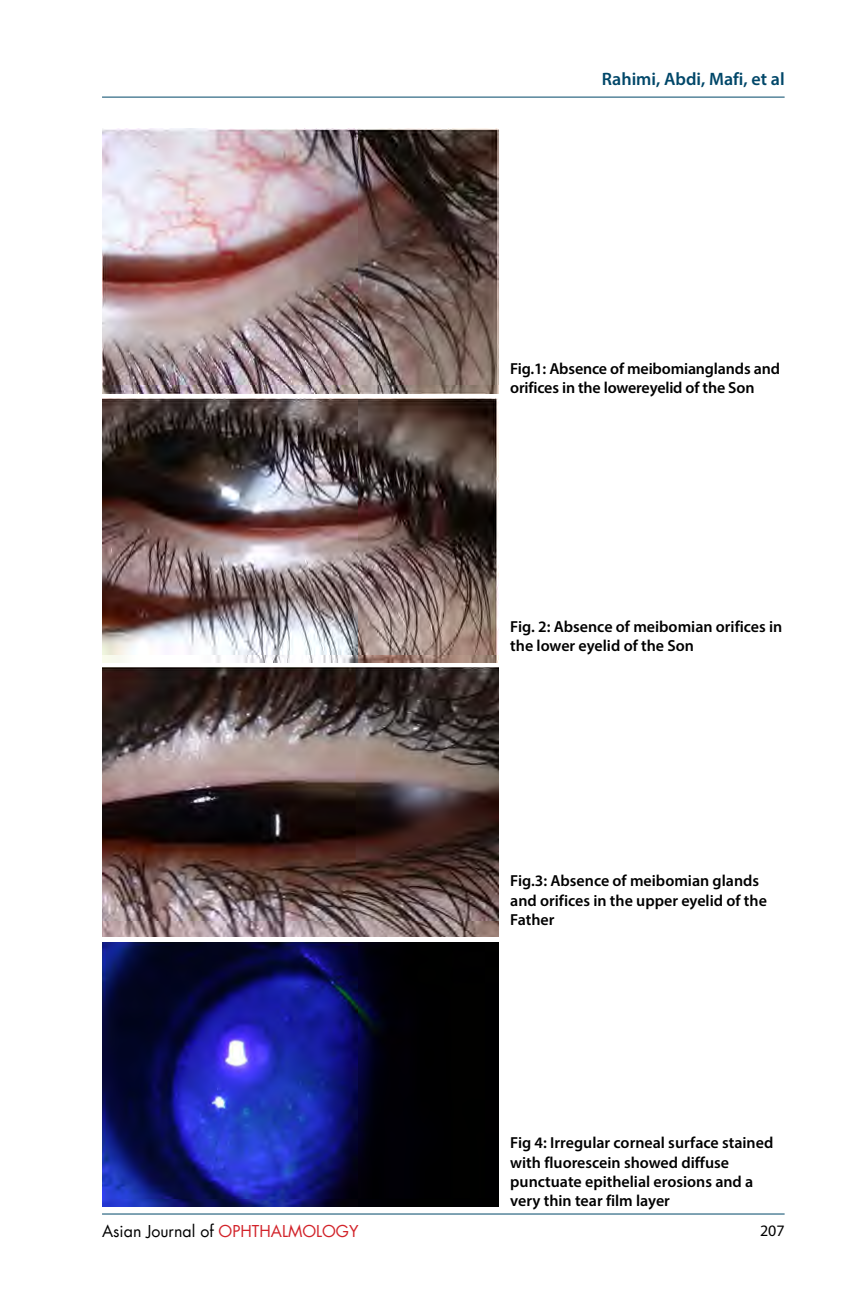
<style>
.page{position:relative;width:864px;height:1296px;background:#fff}
.page>*{position:absolute;margin:0;border:0;box-sizing:border-box;transform-origin:0 0}
.t1{font:600 18px "Myriad Pro";color:#004769}
.t2{font:600 16px/19.2px "Myriad Pro";color:#000}
.t3{font:16px "Futura LT";color:#000}
.t4{font:16px "Myriad Pro";color:#000}
.s1{color:#d2232a}
</style>
<div class="page">
<hr style="left:102px;top:97px;width:683px;height:1px;background:#004769">
<hr style="left:102px;top:1214px;width:683px;height:1px;background:#004769">
<img style="left:102px;top:399px;width:397px;height:263px">
<img style="left:102px;top:668px;width:397px;height:269px">
<img style="left:102px;top:942px;width:397px;height:264px">
<img style="left:102px;top:128px;width:397px;height:265px">
<p class="t1" style="left:602px;top:68px;width:184px">Rahimi, Abdi, Mafi, et al</p>
<p class="t2" style="left:510px;top:359px;width:271px">Fig.1: Absence of meibomianglands and orifices in the lowereyelid of the Son</p>
<p class="t2" style="left:510px;top:616px;width:274px">Fig. 2: Absence of meibomian orifices in the lower eyelid of the Son</p>
<p class="t2" style="left:510px;top:871px;width:258px">Fig.3: Absence of meibomian glands and orifices in the upper eyelid of the<br>Father</p>
<p class="t2" style="left:510px;top:1133px;width:265px">Fig 4: Irregular corneal surface stained with fluorescein showed diffuse punctuate epithelial erosions and a very thin tear film layer</p>
<p class="t3" style="left:102px;top:1221px;width:258px">Asian Journal of <span class="s1">OPHTHALMOLOGY</span></p>
<p class="t4" style="left:760px;top:1221px;width:26px">207</p>
</div>
